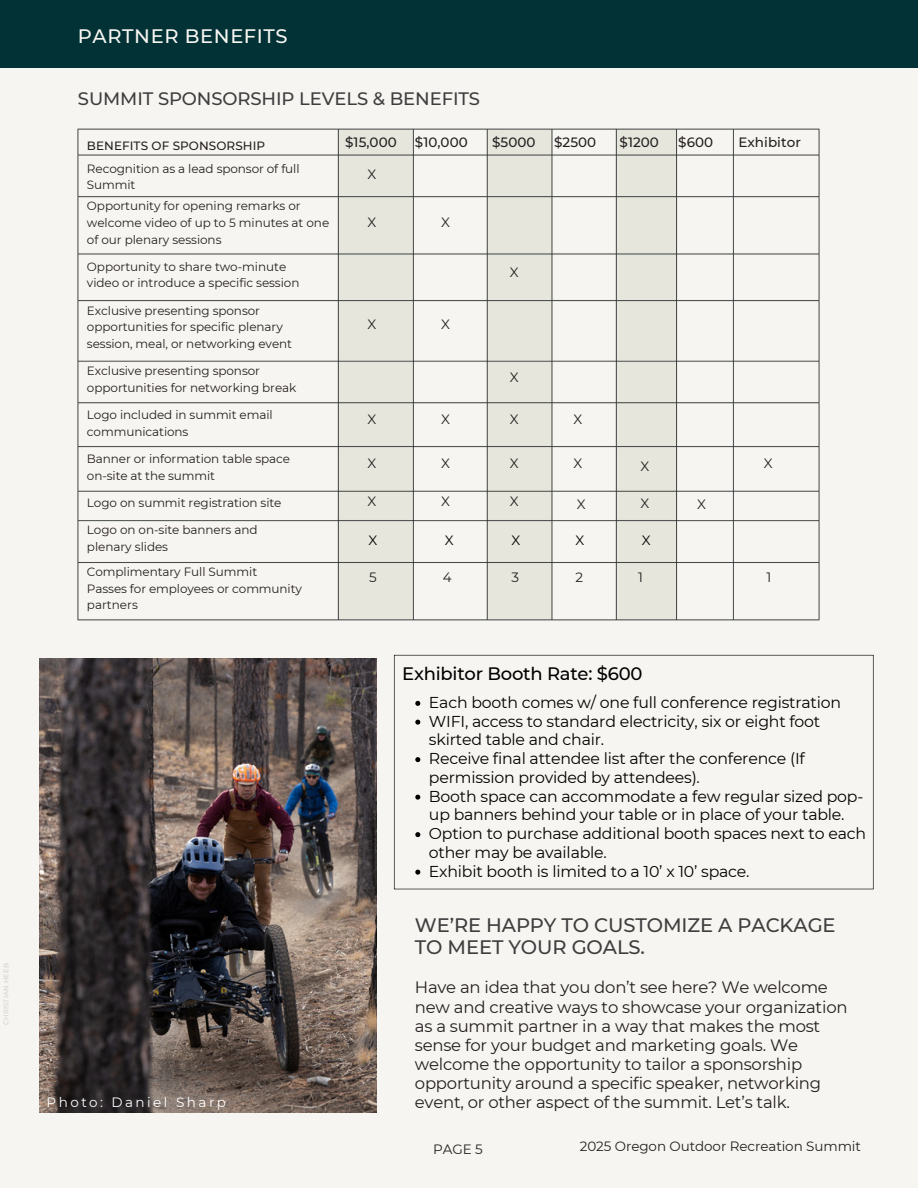
<style>
.page{position:relative;width:918px;height:1188px;background:#f7f5f1}
.page>*{position:absolute;margin:0;border:0;box-sizing:border-box;transform-origin:0 0}
.t1{font:500 19.5px/22.5px "Montserrat";letter-spacing:-.005em;color:#3f3e3f}
.t2{font:500 19.5px "Montserrat";letter-spacing:.03em;color:#f7f5f1}
.t3{font:500 18px "Montserrat";letter-spacing:-.005em;color:#3f3e3f}
.t4{font:500 18px "Montserrat";letter-spacing:-.015em;color:#000}
.t5{font:16.5px/19.2px "Montserrat";letter-spacing:-.015em;color:#231f20}
.t6{font:15.75px/18.8px "Montserrat";letter-spacing:-.015em;color:#000}
.t7{font:13.5px "Montserrat";letter-spacing:-.005em;color:#231f20}
.t8{font:500 13.5px "Montserrat";letter-spacing:.005em;color:#231f20}
.t9{font:13.5px "Montserrat";letter-spacing:.185em;color:#fff}
.t10{font:13.5px "Montserrat";color:#000}
.t11{font:12px/16.8px "Montserrat";letter-spacing:-.005em;color:#231f20}
.t12{font:500 12px "Montserrat";letter-spacing:.005em;color:#231f20}
.t13{font:500 6.75px "Montserrat";letter-spacing:.035em;color:#d1d3d4}
</style>
<div class="page">
<div style="left:0;top:0;width:918px;height:68px;background:#023235"></div>
<img style="left:77px;top:128px;width:743px;height:493px">
<svg style="left:394px;top:655px;width:480px;height:234px"></svg>
<img style="left:40px;top:659px;width:336px;height:454px">
<svg style="left:415px;top:701px;width:5px;height:5px"></svg>
<svg style="left:415px;top:720px;width:5px;height:5px"></svg>
<svg style="left:415px;top:757px;width:5px;height:5px"></svg>
<svg style="left:415px;top:795px;width:5px;height:5px"></svg>
<svg style="left:415px;top:832px;width:5px;height:5px"></svg>
<svg style="left:415px;top:870px;width:5px;height:5px"></svg>
<p class="t13" style="left:2px;top:1025px;width:64px;rotate:-90deg">CHRISTIAN HEEB</p>
<p class="t2" style="left:78px;top:24px;width:211px">PARTNER BENEFITS</p>
<h5 class="t3" style="left:78px;top:87px;width:404px">SUMMIT SPONSORSHIP LEVELS &amp; BENEFITS</h5>
<h1 class="t12" style="left:87px;top:138px;width:180px">BENEFITS OF SPONSORSHIP</h1>
<h1 class="t11" style="left:87px;top:160px;width:214px">Recognition as a lead sponsor of full<br>Summit</h1>
<p class="t11" style="left:87px;top:197px;width:244px">Opportunity for opening remarks or welcome video of up to 5 minutes at one of our plenary sessions</p>
<p class="t11" style="left:87px;top:258px;width:201px">Opportunity to share two-minute</p>
<p class="t11" style="left:87px;top:275px;width:214px">video or introduce a specific session</p>
<p class="t11" style="left:87px;top:302px;width:175px">Exclusive presenting sponsor</p>
<p class="t11" style="left:87px;top:319px;width:197px">opportunities for specific plenary</p>
<p class="t11" style="left:87px;top:335px;width:207px">session, meal, or networking event</p>
<p class="t11" style="left:87px;top:363px;width:175px">Exclusive presenting sponsor</p>
<p class="t11" style="left:87px;top:379px;width:211px">opportunities for networking break</p>
<p class="t11" style="left:87px;top:406px;width:187px">Logo included in summit email</p>
<p class="t11" style="left:87px;top:423px;width:103px">communications</p>
<p class="t11" style="left:87px;top:450px;width:205px">Banner or information table space</p>
<p class="t11" style="left:87px;top:467px;width:130px">on-site at the summit</p>
<p class="t11" style="left:87px;top:494px;width:196px">Logo on summit registration site</p>
<p class="t11" style="left:87px;top:521px;width:172px">Logo on on-site banners and</p>
<p class="t11" style="left:87px;top:538px;width:83px">plenary slides</p>
<p class="t11" style="left:87px;top:563px;width:172px">Complimentary Full Summit</p>
<p class="t11" style="left:87px;top:580px;width:217px">Passes for employees or community</p>
<p class="t11" style="left:87px;top:597px;width:52px">partners</p>
<p class="t8" style="left:345px;top:134px;width:53px">$15,000</p>
<p class="t8" style="left:415px;top:134px;width:54px">$10,000</p>
<p class="t8" style="left:492px;top:134px;width:45px">$5000</p>
<h5 class="t8" style="left:554px;top:134px;width:44px">$2500</h5>
<p class="t8" style="left:620px;top:134px;width:41px">$1200</p>
<p class="t8" style="left:678px;top:134px;width:36px">$600</p>
<p class="t8" style="left:738px;top:134px;width:64px">Exhibitor</p>
<p class="t7" style="left:367px;top:166px;width:10px">X</p>
<h5 class="t7" style="left:367px;top:213px;width:10px">X</h5>
<p class="t7" style="left:441px;top:213px;width:10px">X</p>
<p class="t7" style="left:510px;top:264px;width:10px">X</p>
<p class="t7" style="left:367px;top:316px;width:10px">X</p>
<p class="t7" style="left:441px;top:316px;width:10px">X</p>
<p class="t7" style="left:367px;top:411px;width:10px">X</p>
<p class="t7" style="left:367px;top:455px;width:10px">X</p>
<p class="t7" style="left:367px;top:493px;width:10px">X</p>
<p class="t7" style="left:441px;top:411px;width:10px">X</p>
<h5 class="t7" style="left:441px;top:455px;width:10px">X</h5>
<p class="t7" style="left:441px;top:493px;width:10px">X</p>
<p class="t7" style="left:510px;top:369px;width:10px">X</p>
<p class="t7" style="left:510px;top:411px;width:10px">X</p>
<p class="t7" style="left:510px;top:455px;width:10px">X</p>
<h5 class="t7" style="left:510px;top:493px;width:10px">X</h5>
<p class="t7" style="left:574px;top:411px;width:10px">X</p>
<p class="t7" style="left:574px;top:455px;width:10px">X</p>
<p class="t7" style="left:577px;top:496px;width:10px">X</p>
<p class="t7" style="left:640px;top:458px;width:10px">X</p>
<h5 class="t7" style="left:640px;top:495px;width:10px">X</h5>
<p class="t7" style="left:697px;top:496px;width:10px">X</p>
<h5 class="t7" style="left:764px;top:455px;width:10px">X</h5>
<p class="t10" style="left:369px;top:532px;width:10px">X</p>
<p class="t10" style="left:445px;top:532px;width:10px">X</p>
<p class="t10" style="left:511px;top:532px;width:10px">X</p>
<h1 class="t10" style="left:575px;top:532px;width:10px">X</h1>
<h3 class="t10" style="left:642px;top:532px;width:10px">X</h3>
<p class="t7" style="left:369px;top:569px;width:9px">5</p>
<p class="t7" style="left:443px;top:569px;width:10px">4</p>
<p class="t7" style="left:512px;top:569px;width:9px">3</p>
<p class="t7" style="left:576px;top:569px;width:9px">2</p>
<p class="t7" style="left:638px;top:569px;width:6px">1</p>
<p class="t7" style="left:767px;top:569px;width:6px">1</p>
<h4 class="t9" style="left:47px;top:1094px;width:181px">Photo: Daniel Sharp</h4>
<p class="t4" style="left:402px;top:662px;width:242px">Exhibitor Booth Rate: $600</p>
<p class="t6" style="left:429px;top:693px;width:414px">Each booth comes w/ one full conference registration</p>
<h6 class="t6" style="left:429px;top:711px;width:393px">WIFI, access to standard electricity, six or eight foot skirted table and chair.</h6>
<h2 class="t6" style="left:429px;top:749px;width:377px">Receive final attendee list after the conference (If permission provided by attendees).</h2>
<p class="t6" style="left:429px;top:786px;width:436px">Booth space can accommodate a few regular sized pop&shy;up banners behind your table or in place of your table.</p>
<p class="t6" style="left:429px;top:824px;width:439px">Option to purchase additional booth spaces next to each other may be available.</p>
<p class="t6" style="left:429px;top:861px;width:322px">Exhibit booth is limited to a 10’ x 10’ space.</p>
<p class="t1" style="left:415px;top:913px;width:422px">WE’RE HAPPY TO CUSTOMIZE A PACKAGE<br>TO MEET YOUR GOALS.</p>
<p class="t5" style="left:415px;top:978px;width:434px">Have an idea that you don’t see here? We welcome new and creative ways to showcase your organization as a summit partner in a way that makes the most sense for your budget and marketing goals. We welcome the opportunity to tailor a sponsorship opportunity around a specific speaker, networking event, or other aspect of the summit. Let’s talk.</p>
<p class="t7" style="left:433px;top:1141px;width:51px">PAGE 5</p>
<p class="t7" style="left:580px;top:1138px;width:283px">2025 Oregon Outdoor Recreation Summit</p>
</div>
